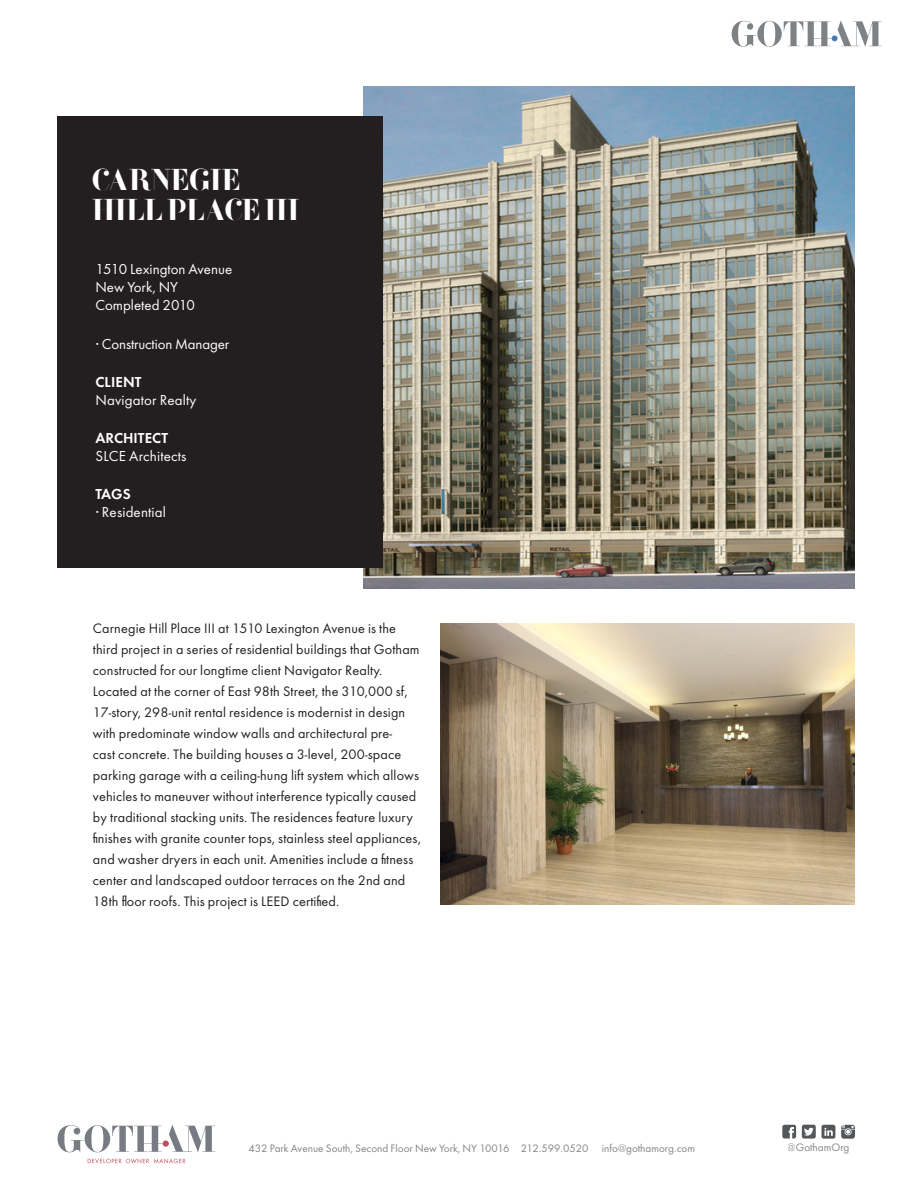
<style>
.page{position:relative;width:918px;height:1188px;background:#fff}
.page>*{position:absolute;margin:0;border:0;box-sizing:border-box;transform-origin:0 0}
.t1{font:800 30px/30px "F Bella";color:#fff}
.t2{font:15px/18px "Futura";color:#fff}
.t3{font:15px "Futura Dem Bld";letter-spacing:.01em;color:#fff}
.t4{font:14.25px/21px "Futura";letter-spacing:.01em;color:#231f20}
.t5{font:11.25px "Futura";color:#54575a}
</style>
<div class="page">
<img style="left:364px;top:86px;width:491px;height:503px">
<div style="left:58px;top:116px;width:325px;height:452px;background:#231f20"></div>
<svg style="left:732px;top:21px;width:150px;height:26px"></svg>
<img style="left:440px;top:624px;width:415px;height:280px">
<svg style="left:169px;top:1125px;width:46px;height:27px"></svg>
<svg style="left:58px;top:1125px;width:105px;height:27px"></svg>
<div style="left:163px;top:1140px;width:6px;height:7px;background:#c24d5e;border-radius:50%"></div>
<svg style="left:88px;top:1159px;width:97px;height:4px"></svg>
<svg style="left:782px;top:1125px;width:14px;height:14px"></svg>
<svg style="left:802px;top:1125px;width:14px;height:14px"></svg>
<svg style="left:822px;top:1125px;width:13px;height:14px"></svg>
<svg style="left:841px;top:1125px;width:14px;height:14px"></svg>
<p class="t1" style="left:92px;top:165px;width:208px">CARNEGIE<br>HILL PLACE III</p>
<p class="t2" style="left:95px;top:262px;width:138px">1510 Lexington Avenue<br>New York, NY<br>Completed 2010</p>
<p class="t2" style="left:95px;top:336px;width:135px">• Construction Manager</p>
<p class="t3" style="left:95px;top:372px;width:48px">CLIENT</p>
<p class="t2" style="left:95px;top:392px;width:102px">Navigator Realty</p>
<p class="t3" style="left:95px;top:428px;width:74px">ARCHITECT</p>
<p class="t2" style="left:95px;top:448px;width:92px">SLCE Arc itects</p>
<p class="t3" style="left:95px;top:484px;width:37px">TAGS</p>
<p class="t2" style="left:95px;top:505px;width:72px">• Residential</p>
<p class="t4" style="left:93px;top:619px;width:329px">Carnegie Hill Place III at 1510 Lexington Avenue is t e<br>t ird project in a series of residential buildings t at Got am constructed for our longtime client Navigator Realty.<br>Located at t e corner of East 98t Street, t e 310,000 sf, 17-story, 298-unit rental residence is modernist in design wit predominate window walls and arc itectural pre-<br>cast concrete. T e building ouses a 3-level, 200-space parking garage wit a ceiling- ung lift system w ic allows ve icles to maneuver wit out interference typically caused by traditional stacking units. T e residences feature luxury fnis es wit granite counter tops, stainless steel appliances, and was er dryers in eac unit. Amenities include a ftness center and landscaped outdoor terraces on t e 2nd and 18t foor roofs. T is project is LEED certifed.</p>
<p class="t5" style="left:249px;top:1140px;width:448px">432 Park Avenue South, Second Floor New York, NY 10016 212.599.0520 info@gothamorg.com</p>
<p class="t5" style="left:788px;top:1140px;width:63px">@GothamOrg</p>
</div>
